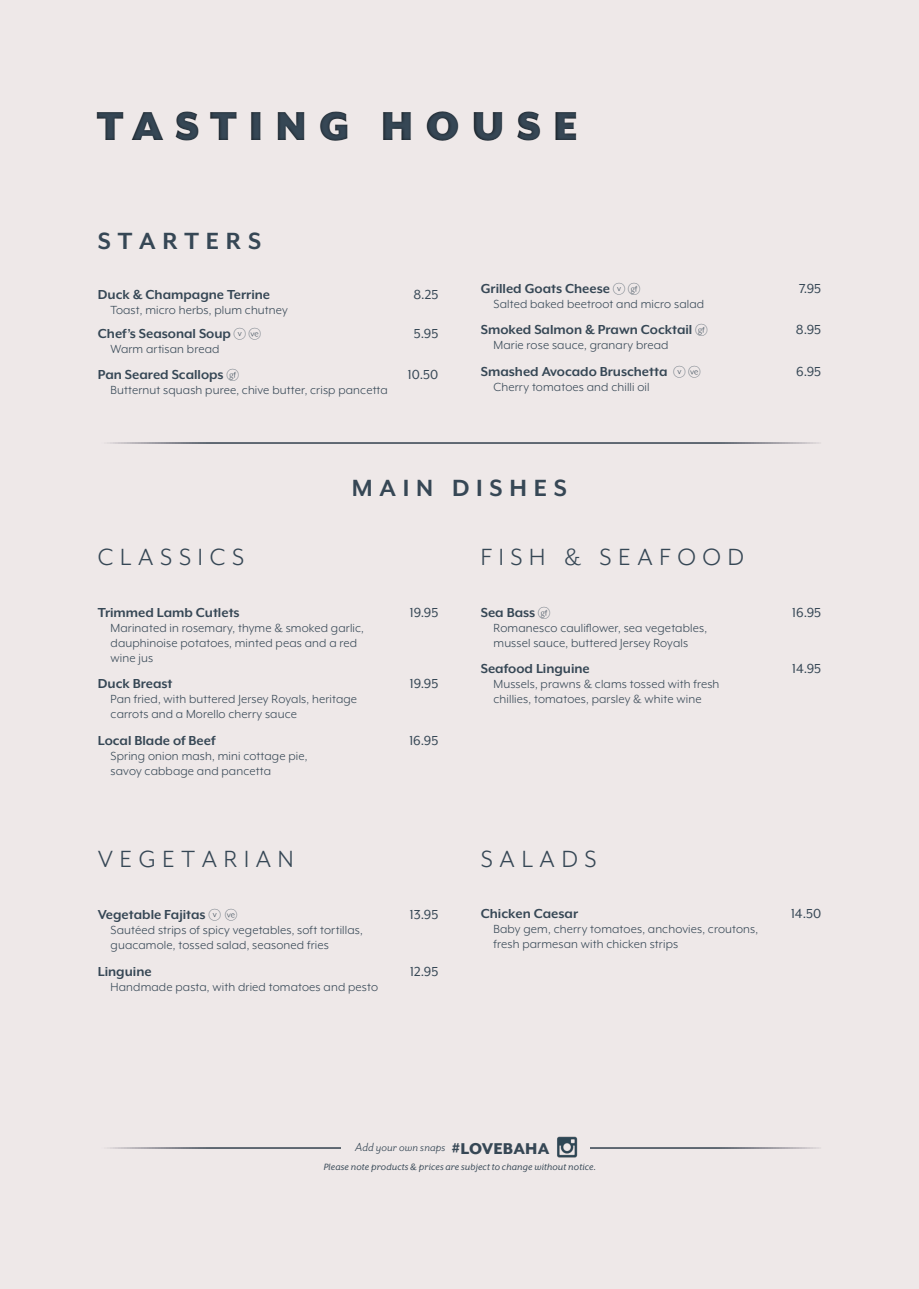
<style>
.page{position:relative;width:919px;height:1289px;background:#fff}
.page>*{position:absolute;margin:0;border:0;box-sizing:border-box;transform-origin:0 0}
.t1{font:900 46.5px "Mr Eaves XL Mod OT";letter-spacing:.25em;color:#364755}
.Menu_-_Section_Title{font:27px "Mr Eaves XL Mod OT";letter-spacing:.25em;color:#364755}
.Menu_-_Section_Title-2{font:700 27px "Mr Eaves XL Mod OT";letter-spacing:.25em;color:#364755}
.Menu_-_Dish_Name{font:700 15px "Mr Eaves XL Mod OT";color:#364755}
.Menu_-_Dish_Name-2{font:15px "Mr Eaves XL Mod OT";color:#364755}
.Menu_-_Description{font:700 15px "Mr Eaves XL Mod OT";color:#364755}
.Menu_-_Section_Title-3{font:700 15px "Mr Eaves XL Mod OT";color:#364755}
.Menu_-_Description-2{font:15px "Mr Eaves XL Mod OT";color:#364755}
.Menu_-_Section_Title-4{font:15px "Mr Eaves XL Mod OT";color:#364755}
.Menu_-_Description-3{font:13.5px/15px "Mr Eaves XL Mod OT";letter-spacing:.01em;color:#364755}
.t2{font:italic 13.5px "Mr Eaves San OT";color:#364755}
.Drink_Menu_-_Sizes{font:italic 10.5px "Mr Eaves XL San OT";letter-spacing:.01em;color:#364755}
.s1{font-family:"Mr Eaves XL Mod OT";font-weight:800;font-style:normal;font-size:18px}
</style>
<div class="page">
<div style="left:0;top:0;width:918px;height:1288px;background:#eee8e8"></div>
<hr style="left:98px;top:442px;width:723px;height:2px;background:#fff">
<hr style="left:98px;top:1147px;width:723px;height:1px;background:#fff">
<div style="left:341px;top:1127px;width:248px;height:41px;background:#eee8e8"></div>
<img style="left:557px;top:1136px;width:20px;height:21px">
<div style="left:72px;top:100px;width:555px;height:51px;background:#000;opacity:.75"></div>
<h1 class="t1" style="left:97px;top:103px;width:483px">TASTING HOUSE</h1>
<p class="Menu_-_Section_Title-2" style="left:98px;top:228px;width:165px">STARTERS</p>
<p class="Menu_-_Description" style="left:98px;top:287px;width:174px">Duck &amp; Champagne Terrine</p>
<p class="Menu_-_Description-2" style="left:413px;top:287px;width:26px">8.25</p>
<p class="Menu_-_Description-3" style="left:111px;top:302px;width:179px">Toast, micro herbs, plum chutney</p>
<p class="Menu_-_Description" style="left:98px;top:326px;width:135px">Chef’s Seasonal Soup</p>
<p class="Menu_-_Description-2" style="left:414px;top:326px;width:26px">5.95</p>
<p class="Menu_-_Description-3" style="left:111px;top:341px;width:110px">Warm artisan bread</p>
<p class="Menu_-_Dish_Name" style="left:98px;top:367px;width:127px">Pan Seared Scallops</p>
<p class="Menu_-_Dish_Name-2" style="left:408px;top:367px;width:32px">10.50</p>
<p class="Menu_-_Description-3" style="left:111px;top:383px;width:279px">Butternut squash puree, chive butter, crisp pancetta</p>
<p class="Menu_-_Dish_Name" style="left:480px;top:281px;width:131px">Grilled Goats Cheese</p>
<p class="Menu_-_Dish_Name-2" style="left:799px;top:281px;width:23px">7.95</p>
<p class="Menu_-_Description-3" style="left:493px;top:296px;width:212px">Salted baked beetroot and micro salad</p>
<p class="Menu_-_Dish_Name" style="left:480px;top:322px;width:213px">Smoked Salmon &amp; Prawn Cocktail</p>
<p class="Menu_-_Dish_Name-2" style="left:795px;top:322px;width:27px">8.95</p>
<p class="Menu_-_Description-3" style="left:493px;top:338px;width:176px">Marie rose sauce, granary bread</p>
<p class="Menu_-_Dish_Name" style="left:480px;top:364px;width:188px">Smashed Avocado Bruschetta</p>
<p class="Menu_-_Dish_Name-2" style="left:796px;top:364px;width:26px">6.95</p>
<p class="Menu_-_Description-3" style="left:493px;top:379px;width:158px">Cherry tomatoes and chilli oil</p>
<p class="Menu_-_Section_Title" style="left:98px;top:543px;width:148px">CLASSICS</p>
<p class="Menu_-_Section_Title-2" style="left:352px;top:474px;width:217px">MAIN DISHES</p>
<p class="Menu_-_Section_Title" style="left:480px;top:543px;width:265px">FISH &amp; SEAFOOD</p>
<p class="Menu_-_Dish_Name" style="left:98px;top:605px;width:143px">Trimmed Lamb Cutlets</p>
<p class="Menu_-_Dish_Name-2" style="left:410px;top:605px;width:30px">19.95</p>
<p class="Menu_-_Description-3" style="left:111px;top:620px;width:255px">Marinated in rosemary, thyme &amp; smoked garlic, dauphinoise potatoes, minted peas and a red wine jus</p>
<p class="Menu_-_Dish_Name" style="left:98px;top:676px;width:76px">Duck Breast</p>
<p class="Menu_-_Dish_Name-2" style="left:410px;top:676px;width:30px">19.95</p>
<p class="Menu_-_Description-3" style="left:111px;top:691px;width:248px">Pan fried, with buttered Jersey Royals, heritage carrots and a Morello cherry sauce</p>
<p class="Menu_-_Dish_Name" style="left:98px;top:733px;width:119px">Local Blade of Beef</p>
<p class="Menu_-_Dish_Name-2" style="left:409px;top:733px;width:30px">16.95</p>
<p class="Menu_-_Description-3" style="left:111px;top:748px;width:198px">Spring onion mash, mini cottage pie, savoy cabbage and pancetta</p>
<p class="Menu_-_Section_Title" style="left:98px;top:845px;width:197px">VEGETARIAN</p>
<p class="Menu_-_Dish_Name" style="left:98px;top:907px;width:109px">Vegetable Fajitas</p>
<p class="Menu_-_Dish_Name-2" style="left:410px;top:907px;width:30px">13.95</p>
<p class="Menu_-_Description-3" style="left:111px;top:922px;width:254px">Sautéed strips of spicy vegetables, soft tortillas, guacamole, tossed salad, seasoned fries</p>
<p class="Menu_-_Dish_Name" style="left:98px;top:963px;width:55px">Linguine</p>
<p class="Menu_-_Dish_Name-2" style="left:410px;top:963px;width:29px">12.95</p>
<p class="Menu_-_Description-3" style="left:111px;top:979px;width:269px">Handmade pasta, with dried tomatoes and pesto</p>
<p class="Menu_-_Dish_Name" style="left:480px;top:605px;width:56px">Sea Bass</p>
<p class="Menu_-_Dish_Name-2" style="left:792px;top:605px;width:30px">16.95</p>
<p class="Menu_-_Description-3" style="left:493px;top:620px;width:215px">Romanesco cauliflower, sea vegetables, mussel sauce, buttered Jersey Royals</p>
<p class="Menu_-_Dish_Name" style="left:480px;top:661px;width:111px">Seafood Linguine</p>
<p class="Menu_-_Dish_Name-2" style="left:792px;top:661px;width:31px">14.95</p>
<p class="Menu_-_Description-3" style="left:493px;top:677px;width:227px">Mussels, prawns &amp; clams tossed with fresh chillies, tomatoes, parsley &amp; white wine</p>
<p class="Menu_-_Section_Title" style="left:480px;top:845px;width:117px">SALADS</p>
<p class="Menu_-_Section_Title-3" style="left:480px;top:906px;width:99px">Chicken Caesar</p>
<p class="Menu_-_Section_Title-4" style="left:791px;top:906px;width:32px">14.50</p>
<p class="Menu_-_Description-3" style="left:493px;top:921px;width:266px">Baby gem, cherry tomatoes, anchovies, croutons, fresh parmesan with chicken strips</p>
<p class="t2" style="left:355px;top:1140px;width:196px">Add your own snaps <span class="s1">#LOVEBAHA</span></p>
<p class="Drink_Menu_-_Sizes" style="left:324px;top:1161px;width:274px">Please note products &amp; prices are subject to change without notice.</p>
</div>
